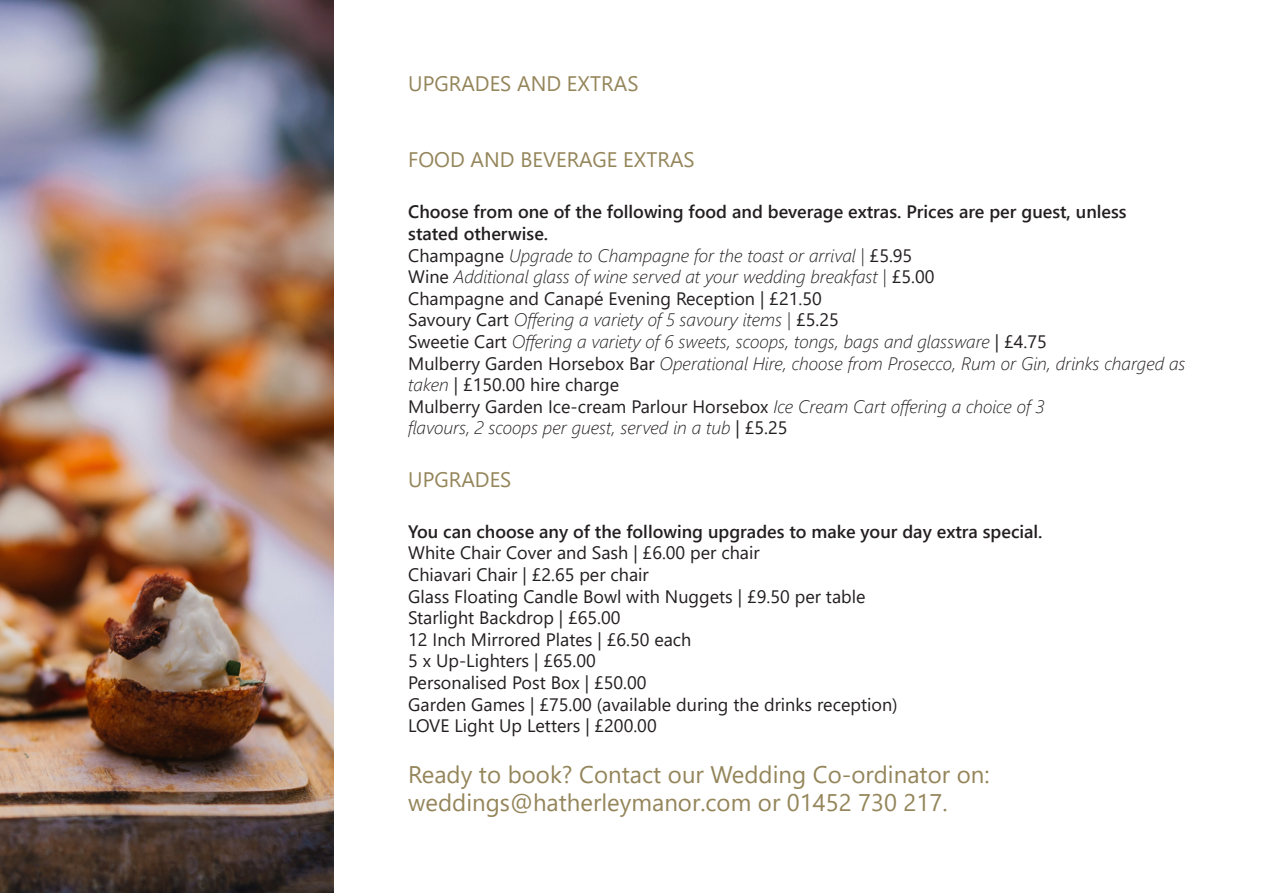
<style>
.page{position:relative;width:1263px;height:893px;background:#fff}
.page>*{position:absolute;margin:0;border:0;box-sizing:border-box;transform-origin:0 0}
.t1{font:24px "Segoe UI";color:#94855a}
.Subtitle{font:21px "Segoe UI";color:#94855a}
.t2{font:18px "Segoe UI";color:#231f20}
.t3{font:italic 300 18px/21.6px "Segoe UI";color:#231f20}
.t4{font:600 18px "Segoe UI";color:#231f20}
.s1{font-weight:400;font-style:normal}
.s2{font-weight:300;font-style:italic}
</style>
<div class="page">
<img style="left:0;top:0;width:334px;height:893px">
<p class="Subtitle" style="left:408px;top:64px;width:232px">UPGRADES AND EXTRAS</p>
<p class="Subtitle" style="left:408px;top:140px;width:288px">FOOD AND BEVERAGE EXTRAS</p>
<p class="t4" style="left:408px;top:195px;width:720px">Choose from one of the following food and beverage extras. Prices are per guest, unless</p>
<p class="t4" style="left:408px;top:217px;width:142px">stated otherwise.</p>
<p class="t3" style="left:408px;top:242px;width:506px"><span class="s1">Champagne</span> Upgrade to Champagne for the toast or arrival | <span class="s1">£5.95</span></p>
<p class="t3" style="left:408px;top:263px;width:528px"><span class="s1">Wine</span> Additional glass of wine served at your wedding breakfast | <span class="s1">£5.00</span></p>
<p class="t2" style="left:408px;top:281px;width:415px">Champagne and Canapé Evening Reception | £21.50</p>
<p class="t3" style="left:408px;top:306px;width:432px"><span class="s1">Savoury Cart</span> Offering a variety of 5 savoury items | <span class="s1">£5.25</span></p>
<p class="t3" style="left:408px;top:328px;width:640px"><span class="s1">Sweetie Cart</span> Offering a variety of 6 sweets, scoops, tongs, bags and glassware <span class="s1">| £4.75</span></p>
<p class="t3" style="left:408px;top:350px;width:779px"><span class="s1">Mulberry Garden Horsebox Bar</span> Operational Hire, choose from Prosecco, Rum or Gin, drinks charged as taken <span class="s1">| £150.00 hire charge</span></p>
<p class="t2" style="left:408px;top:389px;width:638px">Mulberry Garden Ice-cream Parlour Horsebox <span class="s2">Ice Cream Cart offering a choice of 3</span></p>
<p class="t3" style="left:408px;top:414px;width:381px">flavours, 2 scoops per guest, served in a tub <span class="s1">| £5.25</span></p>
<p class="Subtitle" style="left:408px;top:460px;width:105px">UPGRADES</p>
<p class="t4" style="left:408px;top:514px;width:636px">You can choose any of the following upgrades to make your day extra special.</p>
<p class="t2" style="left:408px;top:536px;width:353px">White Chair Cover and Sash | £6.00 per chair</p>
<p class="t2" style="left:408px;top:558px;width:242px">Chiavari Chair | £2.65 per chair</p>
<p class="t2" style="left:408px;top:579px;width:459px">Glass Floating Candle Bowl with Nuggets | £9.50 per table</p>
<p class="t2" style="left:408px;top:601px;width:214px">Starlight Backdrop | £65.00</p>
<p class="t2" style="left:408px;top:622px;width:285px">12 Inch Mirrored Plates | £6.50 each</p>
<p class="t2" style="left:408px;top:644px;width:189px">5 x Up-Lighters | £65.00</p>
<p class="t2" style="left:408px;top:666px;width:240px">Personalised Post Box | £50.00</p>
<p class="t2" style="left:408px;top:687px;width:491px">Garden Games | £75.00 (available during the drinks reception)</p>
<p class="t2" style="left:408px;top:709px;width:250px">LOVE Light Up Letters | £200.00</p>
<p class="t1" style="left:408px;top:751px;width:583px">Ready to book? Contact our Wedding Co-ordinator on:</p>
<p class="t1" style="left:408px;top:780px;width:541px">weddings@hatherleymanor.com or 01452 730 217.</p>
</div>
